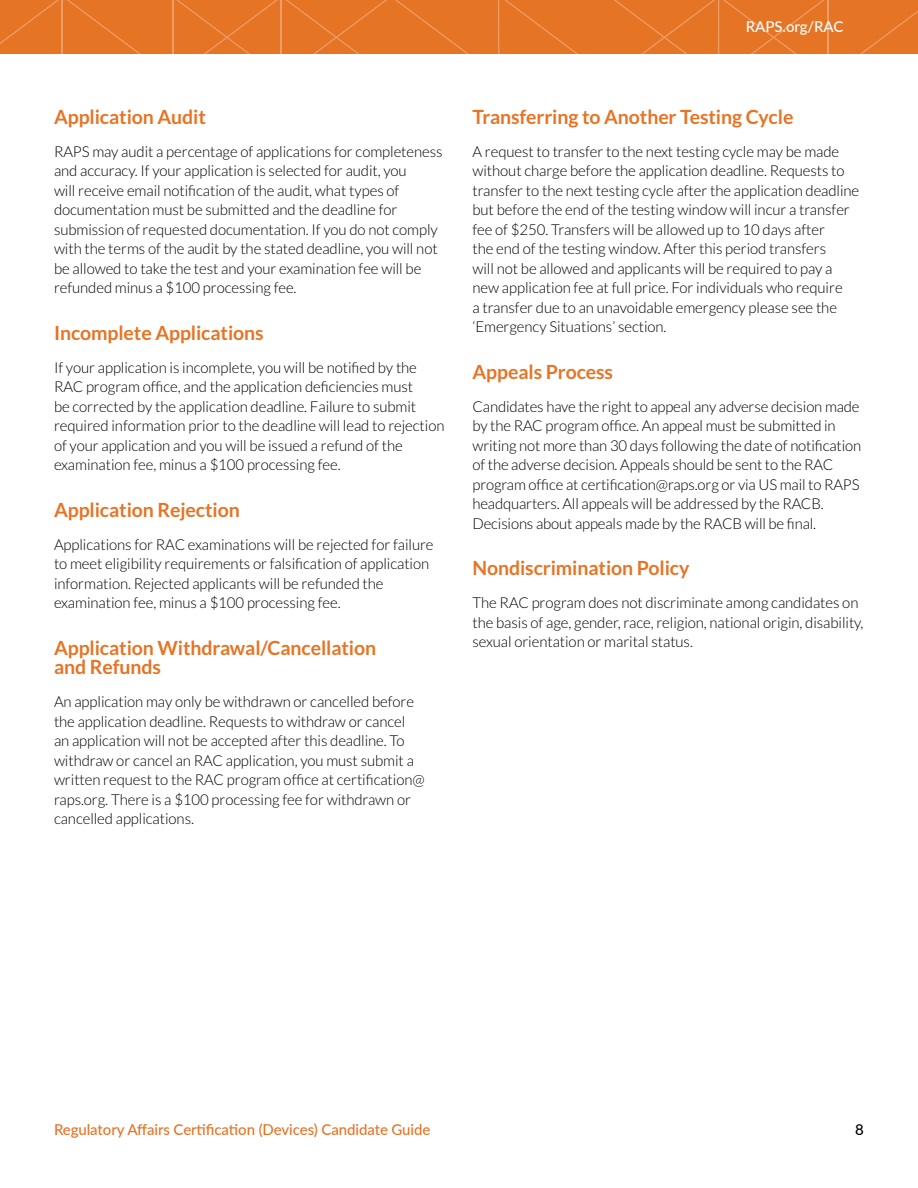
<style>
.page{position:relative;width:918px;height:1188px;background:#fff}
.page>*{position:absolute;margin:0;border:0;box-sizing:border-box;transform-origin:0 0}
.t1{font:700 19.5px/19.5px "Lato";letter-spacing:-.005em;color:#e67425}
.t2{font:300 15px/19.5px "Lato";letter-spacing:-.005em;color:#000}
.t3{font:500 15px "Lato";letter-spacing:-.005em;color:#e67425}
.t4{font:500 15px "Lato";letter-spacing:-.005em;color:#fff}
.t5{font:500 15px "Lato";color:#000}
</style>
<div class="page">
<div style="left:0;top:0;width:918px;height:54px;background:#e67425"></div>
<hr style="left:61px;top:0;width:1px;height:54px;background:#fff">
<hr style="left:173px;top:0;width:1px;height:54px;background:#fff">
<hr style="left:281px;top:0;width:1px;height:54px;background:#fff">
<hr style="left:498px;top:0;width:1px;height:54px;background:#fff">
<hr style="left:718px;top:0;width:1px;height:54px;background:#fff">
<hr style="left:828px;top:0;width:1px;height:54px;background:#fff">
<svg style="left:0;top:0;width:59px;height:44px"></svg>
<svg style="left:860px;top:10px;width:58px;height:44px"></svg>
<svg style="left:67px;top:0;width:74px;height:54px"></svg>
<svg style="left:176px;top:0;width:102px;height:54px"></svg>
<svg style="left:286px;top:0;width:101px;height:54px"></svg>
<svg style="left:395px;top:0;width:74px;height:54px"></svg>
<svg style="left:504px;top:0;width:74px;height:54px"></svg>
<svg style="left:614px;top:0;width:101px;height:54px"></svg>
<svg style="left:723px;top:0;width:102px;height:54px"></svg>
<p class="t4" style="left:746px;top:16px;width:99px">RAPS.org/RAC</p>
<h1 class="t1" style="left:54px;top:107px;width:154px">Application Audit</h1>
<p class="t2" style="left:54px;top:142px;width:390px">RAPS may audit a percentage of applications for completeness and accuracy. If your application is selected for audit, you<br>will receive email notification of the audit, what types of documentation must be submitted and the deadline for submission of requested documentation. If you do not comply with the terms of the audit by the stated deadline, you will not be allowed to take the test and your examination fee will be refunded minus a $100 processing fee.</p>
<h1 class="t1" style="left:54px;top:323px;width:211px">Incomplete Applications</h1>
<p class="t2" style="left:54px;top:358px;width:392px">If your application is incomplete, you will be notified by the RAC program office, and the application deficiencies must<br>be corrected by the application deadline. Failure to submit required information prior to the deadline will lead to rejection of your application and you will be issued a refund of the examination fee, minus a $100 processing fee.</p>
<h1 class="t1" style="left:54px;top:500px;width:187px">Application Rejection</h1>
<p class="t2" style="left:54px;top:535px;width:381px">Applications for RAC examinations will be rejected for failure to meet eligibility requirements or falsification of application information. Rejected applicants will be refunded the examination fee, minus a $100 processing fee.</p>
<h1 class="t1" style="left:54px;top:638px;width:324px">Application Withdrawal/Cancellation and Refunds</h1>
<p class="t2" style="left:54px;top:692px;width:372px">An application may only be withdrawn or cancelled before the application deadline. Requests to withdraw or cancel<br>an application will not be accepted after this deadline. To withdraw or cancel an RAC application, you must submit a written request to the RAC program office at certification@ raps.org. There is a $100 processing fee for withdrawn or cancelled applications.</p>
<h1 class="t1" style="left:472px;top:107px;width:322px">Transferring to Another Testing Cycle</h1>
<p class="t2" style="left:472px;top:142px;width:388px">A request to transfer to the next testing cycle may be made without charge before the application deadline. Requests to transfer to the next testing cycle after the application deadline but before the end of the testing window will incur a transfer fee of $250. Transfers will be allowed up to 10 days after<br>the end of the testing window. After this period transfers<br>will not be allowed and applicants will be required to pay a new application fee at full price. For individuals who require<br>a transfer due to an unavoidable emergency please see the ‘Emergency Situations’ section.</p>
<h1 class="t1" style="left:472px;top:362px;width:142px">Appeals Process</h1>
<p class="t2" style="left:472px;top:397px;width:390px">Candidates have the right to appeal any adverse decision made by the RAC program office. An appeal must be submitted in writing not more than 30 days following the date of notification of the adverse decision. Appeals should be sent to the RAC program office at certification@raps.org or via US mail to RAPS headquarters. All appeals will be addressed by the RACB.<br>Decisions about appeals made by the RACB will be final.</p>
<h1 class="t1" style="left:472px;top:558px;width:219px">Nondiscrimination Policy</h1>
<p class="t2" style="left:472px;top:593px;width:393px">The RAC program does not discriminate among candidates on the basis of age, gender, race, religion, national origin, disability, sexual orientation or marital status.</p>
<p class="t3" style="left:54px;top:1119px;width:378px">Regulatory Affairs Certification (Devices) Candidate Guide</p>
<p class="t5" style="left:855px;top:1119px;width:10px">8</p>
</div>
